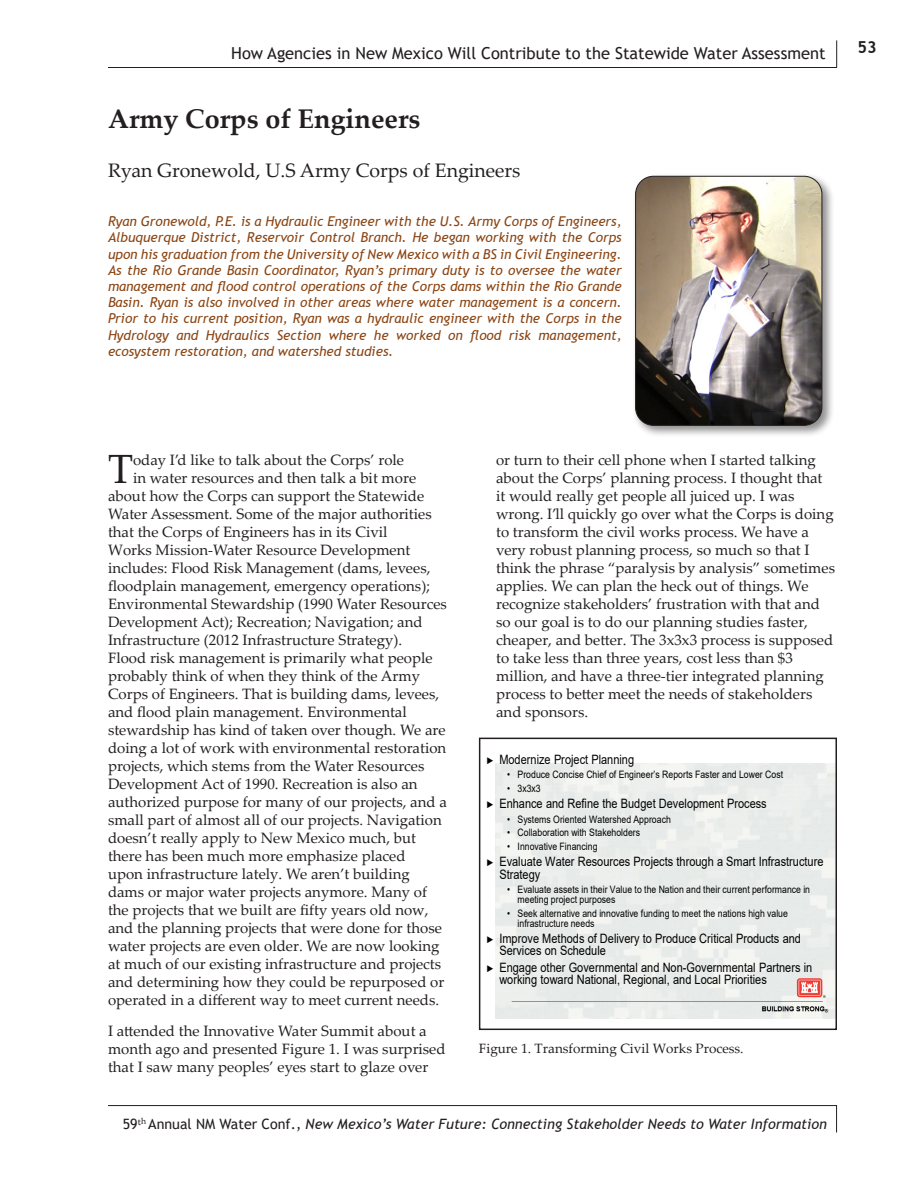
<style>
.page{position:relative;width:918px;height:1188px;background:#fff}
.page>*{position:absolute;margin:0;border:0;box-sizing:border-box;transform-origin:0 0}
.cap_drop_paragraph{font:40.8px "Palatino Linotype";color:#231f20}
.title_of_paper{font:700 27px "Palatino Linotype";color:#231f20}
.author_and_agency{font:19.5px "Palatino Linotype";color:#231f20}
.t1{font:16.5px "Trebuchet MS";color:#231f20}
.t2{font:700 16.5px "Trebuchet MS";color:#231f20}
.cap_drop_paragraph-2{font:15px "Palatino Linotype";color:#231f20}
.body_text{font:15px/18px "Palatino Linotype";color:#231f20}
.t3{font:italic 14.25px "Trebuchet MS";color:#231f20}
.bio{font:italic 13.5px/16.2px "Trebuchet MS";color:#8b4513;text-align:justify}
.captions{font:13.5px "Palatino Linotype";color:#231f20}
.t4{font:12.9px/12.5px "Arial";color:#000;scale:.85 1}
.t5{font:10.2px/9.8px "Arial";letter-spacing:.005em;color:#000;scale:.85 1}
.s1{font-size:9.75px}
.s2{font-style:normal}
</style>
<div class="page">
<hr style="left:108px;top:67px;width:729px;height:1px;background:#231f20">
<svg style="left:836px;top:40px;width:1px;height:27px"></svg>
<hr style="left:108px;top:1105px;width:729px;height:1px;background:#231f20">
<svg style="left:836px;top:1106px;width:1px;height:26px"></svg>
<div style="left:633px;top:173px;width:202px;height:265px;background:#231f20;opacity:.5"></div>
<img style="left:636px;top:176px;width:186px;height:249px">
<div style="left:635px;top:176px;width:187px;height:250px;border:1px solid #231f20;border-radius:18px"></div>
<img style="left:496px;top:763px;width:338px;height:255px">
<div style="left:479px;top:738px;width:358px;height:292px;border:2px solid #231f20"></div>
<p class="t1" style="left:231px;top:42px;width:596px">How Agencies in New Mexico Will Contribute to the Statewide Water Assessment</p>
<p class="title_of_paper" style="left:108px;top:99px;width:314px">Army Corps of Engineers</p>
<p class="author_and_agency" style="left:108px;top:157px;width:414px">Ryan Gronewold, U.S Army Corps of Engineers</p>
<p class="bio" style="left:108px;top:213px;width:515px">Ryan Gronewold, P.E. is a Hydraulic Engineer with the U.S. Army Corps of Engineers, Albuquerque District, Reservoir Control Branch. He began working with the Corps upon his graduation from the University of New Mexico with a BS in Civil Engineering.<br>As the Rio Grande Basin Coordinator, Ryan’s primary duty is to oversee the water management and flood control operations of the Corps dams within the Rio Grande Basin. Ryan is also involved in other areas where water management is a concern.<br>Prior to his current position, Ryan was a hydraulic engineer with the Corps in the Hydrology and Hydraulics Section where he worked on flood risk management, ecosystem restoration, and watershed studies.</p>
<p class="t2" style="left:858px;top:36px;width:21px">53</p>
<p class="cap_drop_paragraph" style="left:108px;top:440px;width:27px">T</p>
<p class="cap_drop_paragraph-2" style="left:133px;top:449px;width:273px">oday I’d like to talk about the Corps’ role</p>
<p class="cap_drop_paragraph-2" style="left:133px;top:467px;width:285px">in water resources and then talk a bit more</p>
<p class="cap_drop_paragraph-2" style="left:108px;top:485px;width:318px">about how the Corps can support the Statewide</p>
<p class="cap_drop_paragraph-2" style="left:108px;top:503px;width:325px">Water Assessment. Some of the major authorities</p>
<p class="cap_drop_paragraph-2" style="left:108px;top:521px;width:281px">that the Corps of Engineers has in its Civil</p>
<p class="cap_drop_paragraph-2" style="left:108px;top:539px;width:304px">Works Mission-Water Resource Development</p>
<p class="cap_drop_paragraph-2" style="left:108px;top:557px;width:324px">includes: Flood Risk Management (dams, levees,</p>
<p class="cap_drop_paragraph-2" style="left:108px;top:575px;width:324px">floodplain management, emergency operations);</p>
<p class="cap_drop_paragraph-2" style="left:108px;top:593px;width:340px">Environmental Stewardship (1990 Water Resources</p>
<p class="cap_drop_paragraph-2" style="left:108px;top:611px;width:316px">Development Act); Recreation; Navigation; and</p>
<p class="cap_drop_paragraph-2" style="left:108px;top:629px;width:296px">Infrastructure (2012 Infrastructure Strategy).</p>
<p class="cap_drop_paragraph-2" style="left:108px;top:647px;width:326px">Flood risk management is primarily what people</p>
<p class="cap_drop_paragraph-2" style="left:108px;top:665px;width:314px">probably think of when they think of the Army</p>
<p class="cap_drop_paragraph-2" style="left:108px;top:683px;width:333px">Corps of Engineers. That is building dams, levees,</p>
<p class="cap_drop_paragraph-2" style="left:108px;top:701px;width:300px">and flood plain management. Environmental</p>
<p class="cap_drop_paragraph-2" style="left:108px;top:719px;width:339px">stewardship has kind of taken over though. We are</p>
<p class="cap_drop_paragraph-2" style="left:108px;top:737px;width:340px">doing a lot of work with environmental restoration</p>
<p class="cap_drop_paragraph-2" style="left:108px;top:755px;width:318px">projects, which stems from the Water Resources</p>
<p class="cap_drop_paragraph-2" style="left:108px;top:773px;width:311px">Development Act of 1990. Recreation is also an</p>
<p class="cap_drop_paragraph-2" style="left:108px;top:791px;width:340px">authorized purpose for many of our projects, and a</p>
<p class="cap_drop_paragraph-2" style="left:108px;top:809px;width:335px">small part of almost all of our projects. Navigation</p>
<p class="cap_drop_paragraph-2" style="left:108px;top:827px;width:310px">doesn’t really apply to New Mexico much, but</p>
<p class="cap_drop_paragraph-2" style="left:108px;top:845px;width:299px">there has been much more emphasize placed</p>
<p class="cap_drop_paragraph-2" style="left:108px;top:863px;width:303px">upon infrastructure lately. We aren’t building</p>
<p class="cap_drop_paragraph-2" style="left:108px;top:881px;width:321px">dams or major water projects anymore. Many of</p>
<p class="cap_drop_paragraph-2" style="left:108px;top:899px;width:322px">the projects that we built are fifty years old now,</p>
<p class="cap_drop_paragraph-2" style="left:108px;top:917px;width:336px">and the planning projects that were done for those</p>
<p class="cap_drop_paragraph-2" style="left:108px;top:935px;width:333px">water projects are even older. We are now looking</p>
<p class="cap_drop_paragraph-2" style="left:108px;top:953px;width:335px">at much of our existing infrastructure and projects</p>
<p class="cap_drop_paragraph-2" style="left:108px;top:971px;width:338px">and determining how they could be repurposed or</p>
<p class="cap_drop_paragraph-2" style="left:108px;top:989px;width:333px">operated in a different way to meet current needs.</p>
<p class="body_text" style="left:108px;top:1021px;width:339px">I attended the Innovative Water Summit about a month ago and presented Figure 1. I was surprised that I saw many peoples’ eyes start to glaze over</p>
<p class="body_text" style="left:496px;top:450px;width:340px">or turn to their cell phone when I started talking about the Corps’ planning process. I thought that it would really get people all juiced up. I was wrong. I’ll quickly go over what the Corps is doing to transform the civil works process. We have a very robust planning process, so much so that I think the phrase “paralysis by analysis” sometimes applies. We can plan the heck out of things. We recognize stakeholders’ frustration with that and so our goal is to do our planning studies faster, cheaper, and better. The 3x3x3 process is supposed to take less than three years, cost less than $3 million, and have a three-tier integrated planning process to better meet the needs of stakeholders and sponsors.</p>
<p class="t4" style="left:486px;top:753px;width:175px"><span class="s1">►</span> Modernize Project Planning</p>
<p class="t5" style="left:507px;top:770px;width:326px">• Produce Concise Chief of Engineer’s Reports Faster and Lower Cost</p>
<p class="t5" style="left:507px;top:784px;width:41px">• 3x3x3</p>
<p class="t4" style="left:486px;top:797px;width:331px"><span class="s1">►</span> Enhance and Refine the Budget Development Process</p>
<p class="t5" style="left:507px;top:814px;width:194px">• Systems Oriented Watershed Approach</p>
<p class="t5" style="left:507px;top:828px;width:158px">• Collaboration with Stakeholders</p>
<p class="t5" style="left:507px;top:842px;width:108px">• Innovative Financing</p>
<p class="t4" style="left:499px;top:855px;width:383px;text-indent:-13px"><span class="s1">►</span> Evaluate Water Resources Projects through a Smart Infrastructure<br>Strategy</p>
<p class="t5" style="left:518px;top:885px;width:346px;text-indent:-10px">• Evaluate assets in their Value to the Nation and their current performance in meeting project purposes</p>
<p class="t5" style="left:518px;top:908px;width:320px;text-indent:-10px">• Seek alternative and innovative funding to meet the nations high value infrastructure needs</p>
<p class="t4" style="left:499px;top:932px;width:356px;text-indent:-13px"><span class="s1">►</span> Improve Methods of Delivery to Produce Critical Products and<br>Services on Schedule</p>
<p class="t4" style="left:499px;top:961px;width:370px;text-indent:-13px"><span class="s1">►</span> Engage other Governmental and Non-Governmental Partners in working toward National, Regional, and Local Priorities</p>
<p class="captions" style="left:479px;top:1039px;width:266px">Figure 1. Transforming Civil Works Process.</p>
<p class="t3" style="left:123px;top:1116px;width:706px"><span class="s2">59</span><sup>t</sup><sup>h</sup> <span class="s2">Annual NM Water Conf.,</span> New Mexico’s Water Future: Connecting Stakeholder Needs to Water Information</p>
</div>
